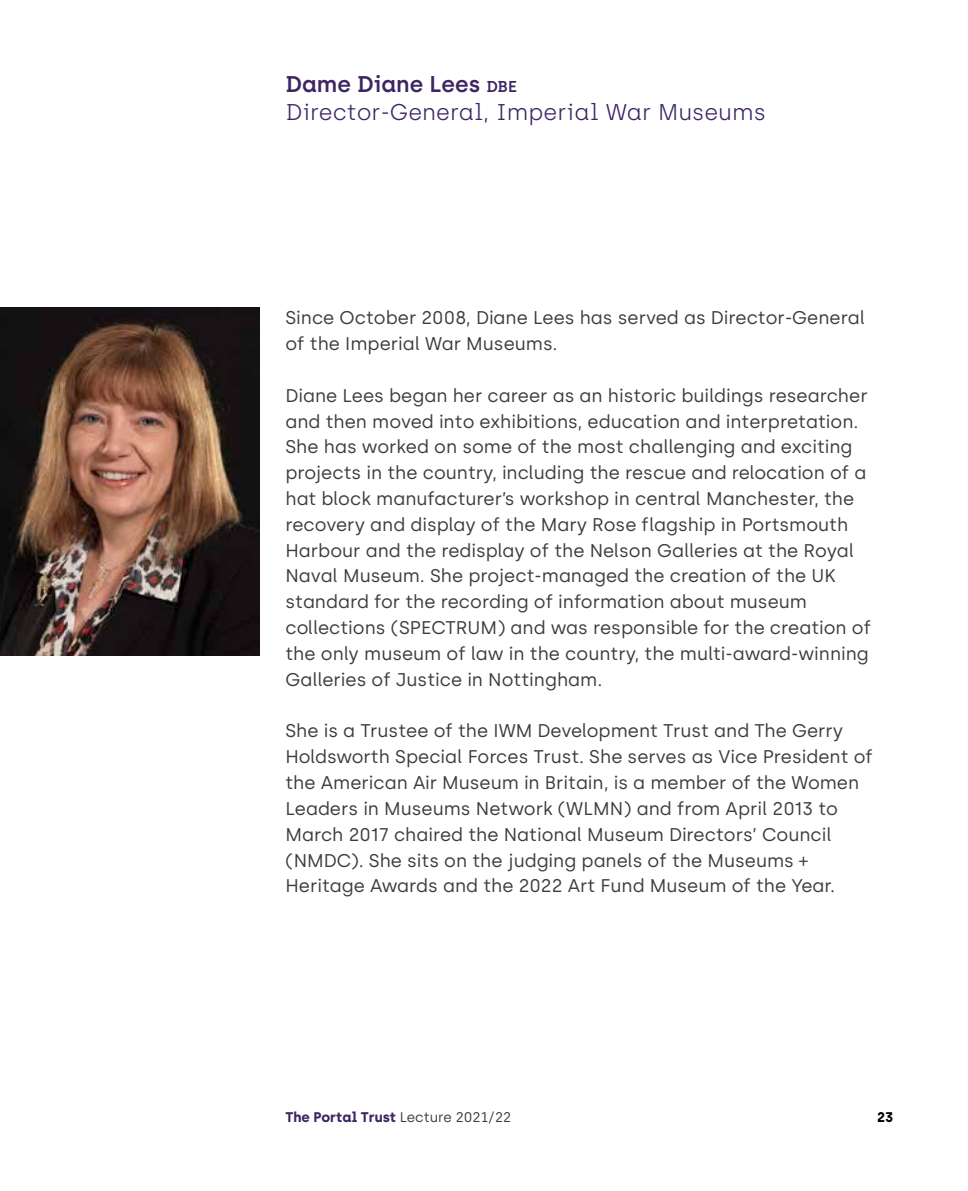
<style>
.page{position:relative;width:968px;height:1191px;background:#fff}
.page>*{position:absolute;margin:0;border:0;box-sizing:border-box;transform-origin:0 0}
.t1{font:300 22.75px/28px "Archia";color:#3d2564}
.t2{font:18.38px/25.9px "Silka";color:#3c3c3b}
.t3{font:700 14px "Archia";color:#3d2564}
.t4{font:700 14px "Archia";color:#000}
.s1{font-weight:600}
.s2{font-weight:600;font-size:15.75px}
.s3{font-weight:400;color:#3c3c3b}
</style>
<div class="page">
<img style="left:0;top:308px;width:259px;height:347px">
<p class="t1" style="left:285px;top:69px;width:482px"><span class="s1">Dame Diane Lees</span> <span class="s2">DBE<br></span>Director-General, Imperial War Museums</p>
<p class="t2" style="left:285px;top:305px;width:581px">Since October 2008, Diane Lees has served as Director-General of the Imperial War Museums.</p>
<p class="t2" style="left:285px;top:382px;width:587px">Diane Lees began her career as an historic buildings researcher and then moved into exhibitions, education and interpretation.<br>She has worked on some of the most challenging and exciting projects in the country, including the rescue and relocation of a hat block manufacturer’s workshop in central Manchester, the recovery and display of the Mary Rose flagship in Portsmouth Harbour and the redisplay of the Nelson Galleries at the Royal Naval Museum. She project-managed the creation of the UK standard for the recording of information about museum collections (SPECTRUM) and was responsible for the creation of the only museum of law in the country, the multi-award-winning Galleries of Justice in Nottingham.</p>
<p class="t2" style="left:285px;top:718px;width:589px">She is a Trustee of the IWM Development Trust and The Gerry Holdsworth Special Forces Trust. She serves as Vice President of the American Air Museum in Britain, is a member of the Women Leaders in Museums Network (WLMN) and from April 2013 to March 2017 chaired the National Museum Directors’ Council (NMDC). She sits on the judging panels of the Museums + Heritage Awards and the 2022 Art Fund Museum of the Year.</p>
<p class="t3" style="left:285px;top:1108px;width:227px">The Portal Trust <span class="s3">Lecture 2021/22</span></p>
<p class="t4" style="left:877px;top:1108px;width:18px">23</p>
</div>
